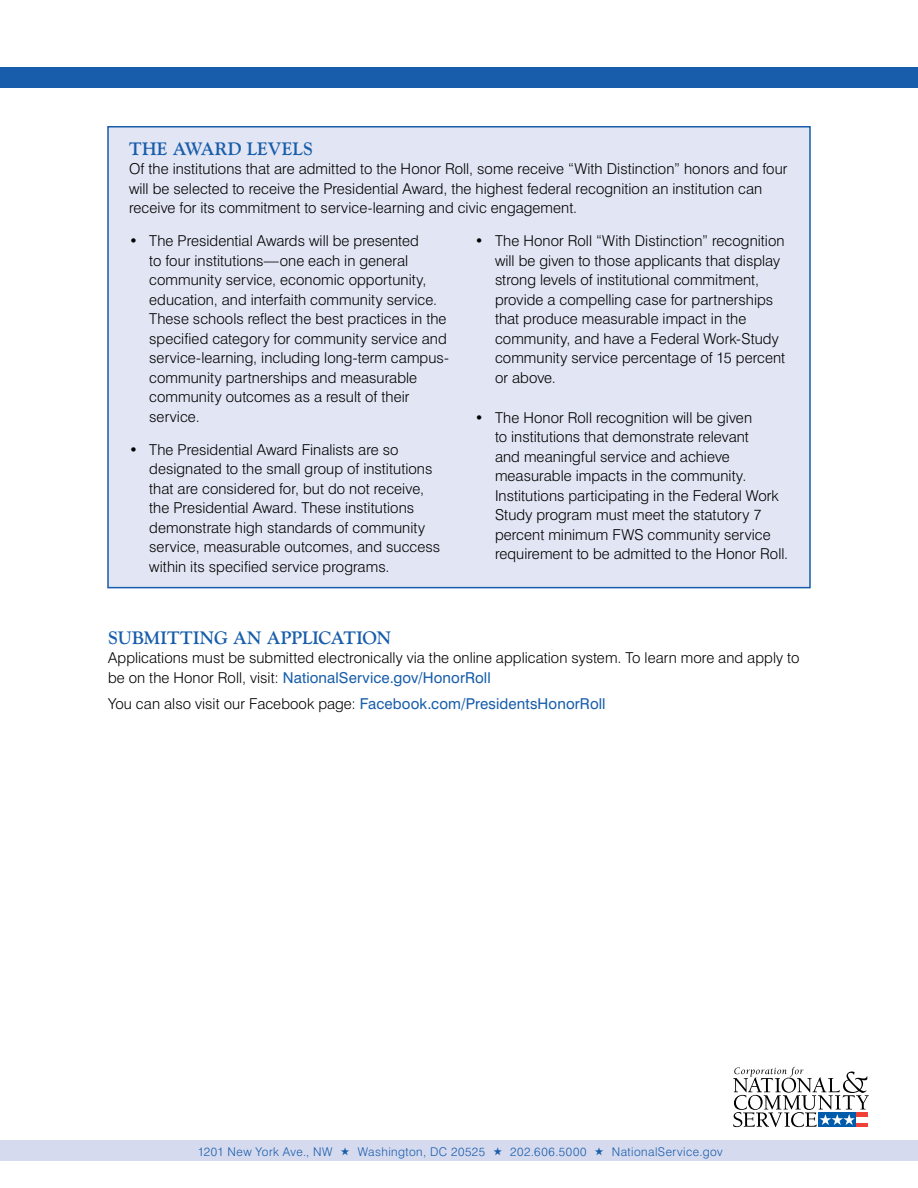
<style>
.page{position:relative;width:918px;height:1188px;background:#fff}
.page>*{position:absolute;margin:0;border:0;box-sizing:border-box;transform-origin:0 0}
.t1{font:700 18px "Goudy Old Style BT";letter-spacing:.005em;color:#175dab}
.t2{font:300 15px/19.5px "Swiss 721 BT";letter-spacing:.005em;color:#000}
.t3{font:15px "Swiss 721 BT";letter-spacing:.005em;color:#175dab}
.t4{font:300 12px "Swiss 721 BT";letter-spacing:.04em;color:#175dab}
.t5{font:300 12px "Swiss 721 BT";letter-spacing:.06em;color:#175dab}
.s1{font-weight:500}
.s2{font-weight:400;color:#175dab}
.s3{font-weight:300;color:#000}
</style>
<div class="page">
<div style="left:0;top:68px;width:918px;height:20px;background:#175dab"></div>
<div style="left:0;top:1141px;width:918px;height:20px;background:#d6daee"></div>
<div style="left:108px;top:127px;width:702px;height:461px;background:#e2e5f3"></div>
<div style="left:107px;top:126px;width:704px;height:462px;border:2px solid #175dab"></div>
<svg style="left:733px;top:1067px;width:136px;height:60px"></svg>
<p class="t1" style="left:129px;top:137px;width:185px">THE AWARD LEVELS</p>
<p class="t2" style="left:129px;top:159px;width:660px">Of the institutions that are admitted to the Honor Roll, some receive “With Distinction” honors and four will be selected to receive the Presidential Award, the highest federal recognition an institution can receive for its commitment to service-learning and civic engagement.</p>
<p class="t2" style="left:149px;top:231px;width:301px;text-indent:-20px"><span class="s1">•</span> The Presidential Awards will be presented<br>to four institutions—one each in general community service, economic opportunity, education, and interfaith community service.<br>These schools reflect the best practices in the specified category for community service and service-learning, including long-term campus&shy;community partnerships and measurable community outcomes as a result of their service.</p>
<p class="t2" style="left:149px;top:440px;width:293px;text-indent:-20px"><span class="s1">•</span> The Presidential Award Finalists are so designated to the small group of institutions that are considered for, but do not receive, the Presidential Award. These institutions demonstrate high standards of community service, measurable outcomes, and success within its specified service programs.</p>
<p class="t2" style="left:495px;top:231px;width:292px;text-indent:-20px"><span class="s1">•</span> The Honor Roll “With Distinction” recognition will be given to those applicants that display strong levels of institutional commitment, provide a compelling case for partnerships that produce measurable impact in the community, and have a Federal Work-Study community service percentage of 15 percent or above.</p>
<p class="t2" style="left:495px;top:407px;width:295px;text-indent:-20px"><span class="s1">•</span> The Honor Roll recognition will be given<br>to institutions that demonstrate relevant<br>and meaningful service and achieve measurable impacts in the community.<br>Institutions participating in the Federal Work Study program must meet the statutory 7 percent minimum FWS community service requirement to be admitted to the Honor Roll.</p>
<p class="t1" style="left:108px;top:626px;width:285px">SUBMITTING AN APPLICATION</p>
<p class="t2" style="left:108px;top:648px;width:693px">Applications must be submitted electronically via the online application system. To learn more and apply to be on the Honor Roll, visit: <span class="s2">NationalService.gov/HonorRoll</span></p>
<p class="t3" style="left:108px;top:695px;width:499px"><span class="s3">You can also visit our Facebook page:</span> Facebook.com/PresidentsHonorRoll</p>
<p class="t4" style="left:198px;top:1144px;width:136px">1201 New York Ave., NW</p>
<p class="t4" style="left:351px;top:1144px;width:136px">★ Washington, DC 20525</p>
<p class="t5" style="left:503px;top:1144px;width:85px">★ 202.606.5000</p>
<p class="t4" style="left:605px;top:1144px;width:120px">★ NationalService.gov</p>
</div>
